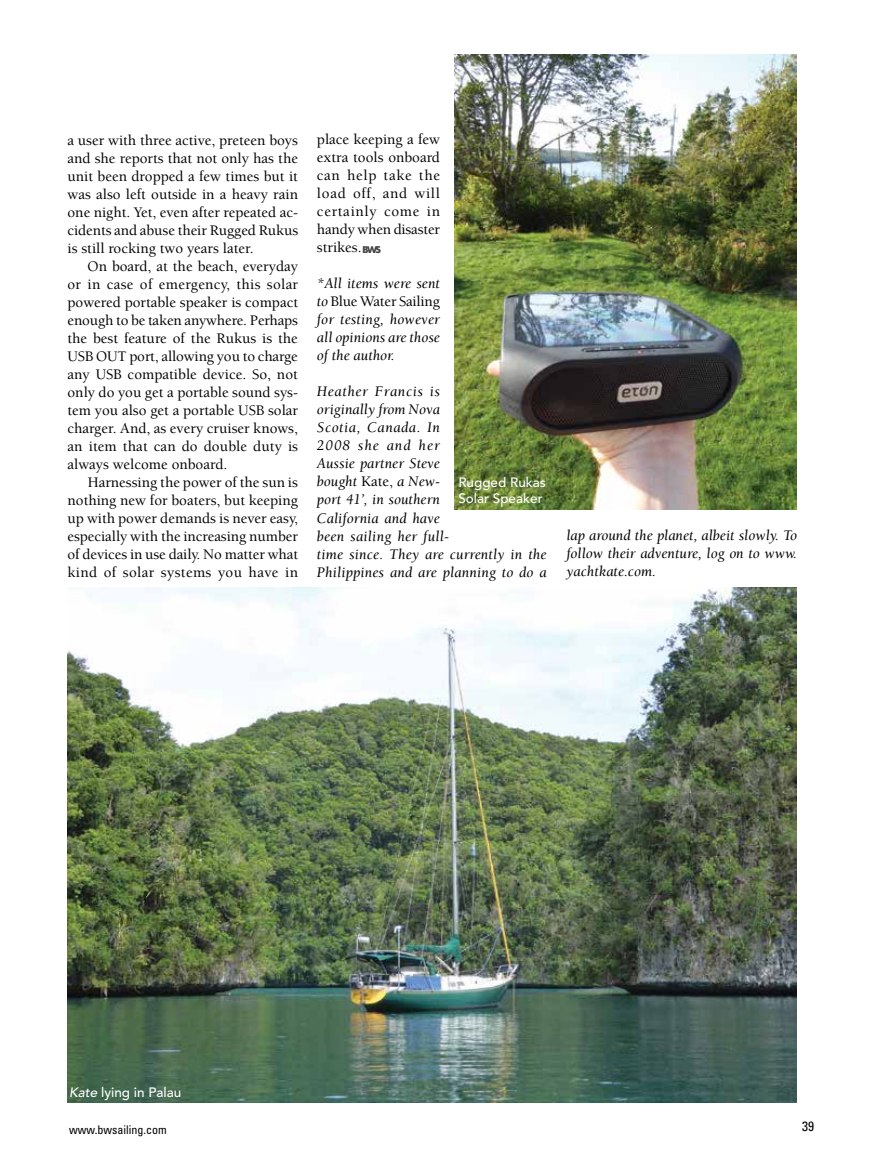
<style>
.page{position:relative;width:878px;height:1175px;background:#fff}
.page>*{position:absolute;margin:0;border:0;box-sizing:border-box;transform-origin:0 0}
.t1{font:500 15px/18px "Berkeley";color:#000;text-align:justify}
.t2{font:italic 15px/18px "Berkeley";color:#000;text-align:justify}
.t3{font:500 13.5px/16.2px "Avenir";color:#fff}
.t4{font:condensed 13.5px "Univers";color:#000}
.t5{font:condensed 12px "Univers";color:#000}
.t6{font:700 9px "Futura";color:#414042}
.s1{font-weight:500;font-style:normal}
.s2{font-style:italic}
</style>
<div class="page">
<img style="left:455px;top:54px;width:341px;height:456px">
<img style="left:68px;top:587px;width:728px;height:515px">
<p class="t1" style="left:68px;top:131px;width:232px">a user with three active, preteen boys and she reports that not only has the unit been dropped a few times but it was also left outside in a heavy rain one night. Yet, even after repeated ac&shy;cidents and abuse their Rugged Rukus is still rocking two years later.</p>
<p class="t1" style="left:68px;top:257px;width:232px;text-indent:20px">On board, at the beach, everyday or in case of emergency, this solar powered portable speaker is compact enough to be taken anywhere. Perhaps the best feature of the Rukus is the USB OUT port, allowing you to charge any USB compatible device. So, not only do you get a portable sound sys&shy;tem you also get a portable USB solar charger. And, as every cruiser knows, an item that can do double duty is always welcome onboard.</p>
<p class="t1" style="left:68px;top:473px;width:232px;text-indent:20px">Harnessing the power of the sun is nothing new for boaters, but keeping up with power demands is never easy, especially with the increasing number of devices in use daily. No matter what kind of solar systems you have in</p>
<p class="t1" style="left:317px;top:131px;width:125px">place keeping a few extra tools onboard can help take the load off, and will certainly come in handy when disaster strikes.</p>
<p class="t2" style="left:317px;top:275px;width:125px">*All items were sent to <span class="s1">Blue Water Sailing </span>for testing, however all opinions are those of the author.</p>
<p class="t2" style="left:317px;top:383px;width:231px;text-align:left">Heather Francis is<br>originally from Nova<br>Scotia, Canada. In<br>2008 she and her<br>Aussie partner Steve<br>bought <span class="s1">Kate,</span> a New-<br>port 41’, in southern<br>California and have<br>been sailing her full-<br>time since. They are currently in the<br>Philippines and are planning to do a</p>
<p class="t6" style="left:362px;top:243px;width:20px">BWS</p>
<p class="t3" style="left:458px;top:474px;width:89px">Rugged Rukas<br>Solar Speaker</p>
<p class="t2" style="left:566px;top:526px;width:232px">lap around the planet, albeit slowly. To follow their adventure, log on to www. yachtkate.com.</p>
<p class="t3" style="left:69px;top:1084px;width:114px"><span class="s2">Kate</span> lying in Palau</p>
<p class="t5" style="left:69px;top:1121px;width:99px">www.bwsailing.com</p>
<p class="t4" style="left:802px;top:1117px;width:13px">39</p>
</div>
